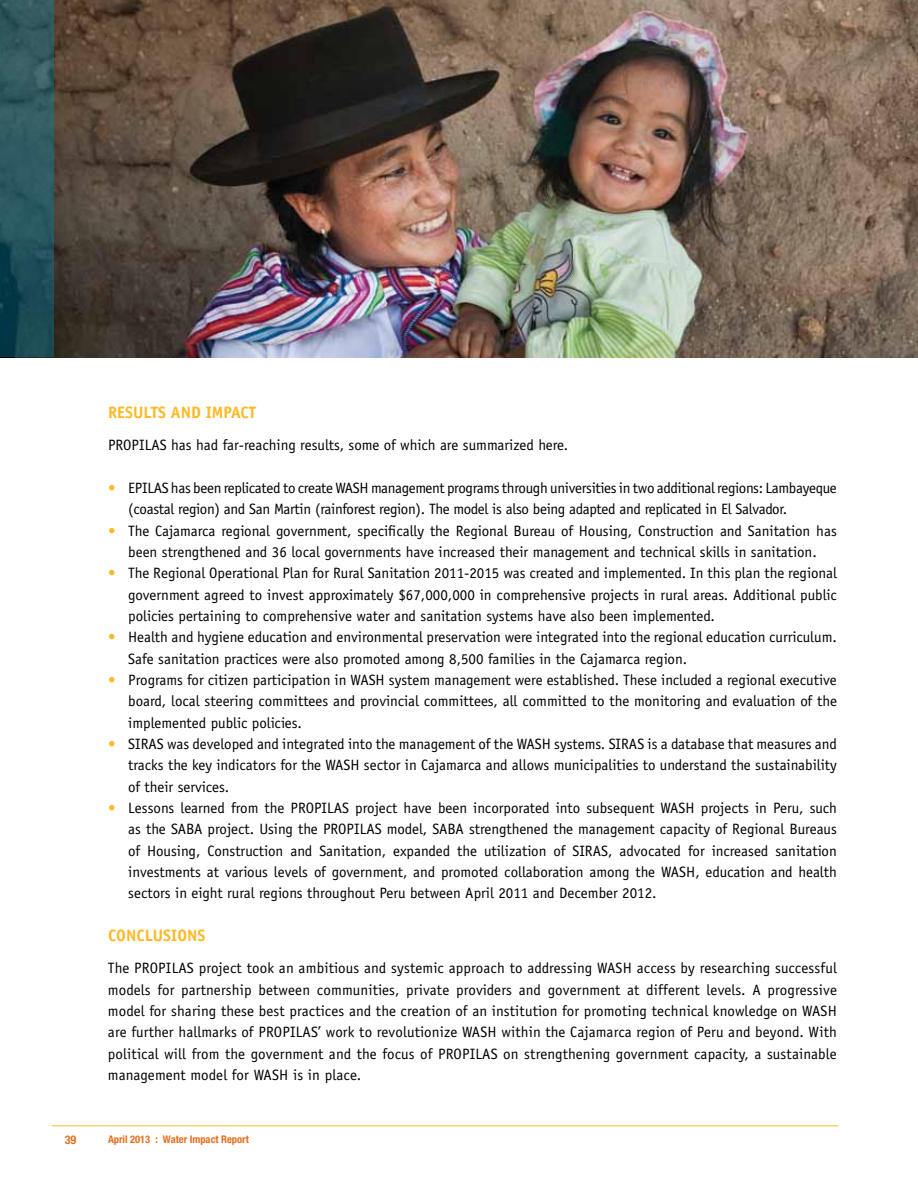
<style>
.page{position:relative;width:918px;height:1188px;background:#fff}
.page>*{position:absolute;margin:0;border:0;box-sizing:border-box;transform-origin:0 0}
.t1{font:700 16.5px "Officina Sans";color:#fdb924}
.t2{font:15px/21.3px "Officina Sans";color:#000;text-align:justify}
.t3{font:15px/21.3px "Officina Sans";letter-spacing:-.02em;color:#000}
.t4{font:700 condensed 12px "Helvetica Neue";color:#e36f1e}
.t5{font:700 condensed 10.5px "Helvetica Neue";color:#e36f1e}
.s1{color:#fdb924}
</style>
<div class="page">
<hr style="left:52px;top:1125px;width:786px;height:1px;background:#fdb924">
<img style="left:54px;top:0;width:864px;height:357px">
<svg style="left:0;top:0;width:54px;height:357px;background:#27535b"></svg>
<p class="t1" style="left:108px;top:402px;width:19px">RESUL</p>
<p class="t1" style="left:151px;top:402px;width:31px">TS AND</p>
<p class="t1" style="left:206px;top:402px;width:16px">IMPAC</p>
<p class="t1" style="left:249px;top:402px;width:9px">T</p>
<p class="t2" style="left:108px;top:434px;width:462px">PROPILAS has had far-reaching results, some of which are summarized here.</p>
<p class="t3" style="left:128px;top:477px;width:710px;text-indent:-20px"><span class="s1">•</span> EPILAS has been replicated to create WASH management programs through universities in two additional regions: Lambayeque (coastal region) and San Martin (rainforest region). The model is also being adapted and replicated in El Salvador.</p>
<p class="t2" style="left:108px;top:520px;width:730px;text-align:center"><span class="s1">•</span> The Cajamarca regional government, specifically the Regional Bureau of Housing, Construction and Sanitation has been strengthened and 36 local governments have increased their management and technical skills in sanitation.</p>
<p class="t2" style="left:128px;top:563px;width:710px;text-indent:-20px"><span class="s1">•</span> The Regional Operational Plan for Rural Sanitation 2011-2015 was created and implemented. In this plan the regional government agreed to invest approximately $67,000,000 in comprehensive projects in rural areas. Additional public policies pertaining to comprehensive water and sanitation systems have also been implemented.</p>
<p class="t2" style="left:128px;top:627px;width:710px;text-indent:-20px"><span class="s1">•</span> Health and hygiene education and environmental preservation were integrated into the regional education curriculum.<br>Safe sanitation practices were also promoted among 8,500 families in the Cajamarca region.</p>
<p class="t2" style="left:128px;top:669px;width:710px;text-indent:-20px"><span class="s1">•</span> Programs for citizen participation in WASH system management were established. These included a regional executive board, local steering committees and provincial committees, all committed to the monitoring and evaluation of the implemented public policies.</p>
<p class="t2" style="left:128px;top:733px;width:710px;text-indent:-20px"><span class="s1">•</span> SIRAS was developed and integrated into the management of the WASH systems. SIRAS is a database that measures and tracks the key indicators for the WASH sector in Cajamarca and allows municipalities to understand the sustainability of their services.</p>
<p class="t2" style="left:128px;top:797px;width:710px;text-indent:-20px"><span class="s1">•</span> Lessons learned from the PROPILAS project have been incorporated into subsequent WASH projects in Peru, such as the SABA project. Using the PROPILAS model, SABA strengthened the management capacity of Regional Bureaus of Housing, Construction and Sanitation, expanded the utilization of SIRAS, advocated for increased sanitation investments at various levels of government, and promoted collaboration among the WASH, education and health sectors in eight rural regions throughout Peru between April 2011 and December 2012.</p>
<p class="t1" style="left:108px;top:925px;width:28px">CONCLUSI</p>
<p class="t1" style="left:177px;top:925px;width:20px">ONS</p>
<p class="t2" style="left:108px;top:958px;width:730px">The PROPILAS project took an ambitious and systemic approach to addressing WASH access by researching successful models for partnership between communities, private providers and government at different levels. A progressive model for sharing these best practices and the creation of an institution for promoting technical knowledge on WASH are further hallmarks of PROPILAS’ work to revolutionize WASH within the Cajamarca region of Peru and beyond. With political will from the government and the focus of PROPILAS on strengthening government capacity, a sustainable management model for WASH is in place.</p>
<p class="t4" style="left:65px;top:1132px;width:13px">39</p>
<p class="t5" style="left:108px;top:1133px;width:142px">April 2013 : Water Impact Report</p>
</div>
